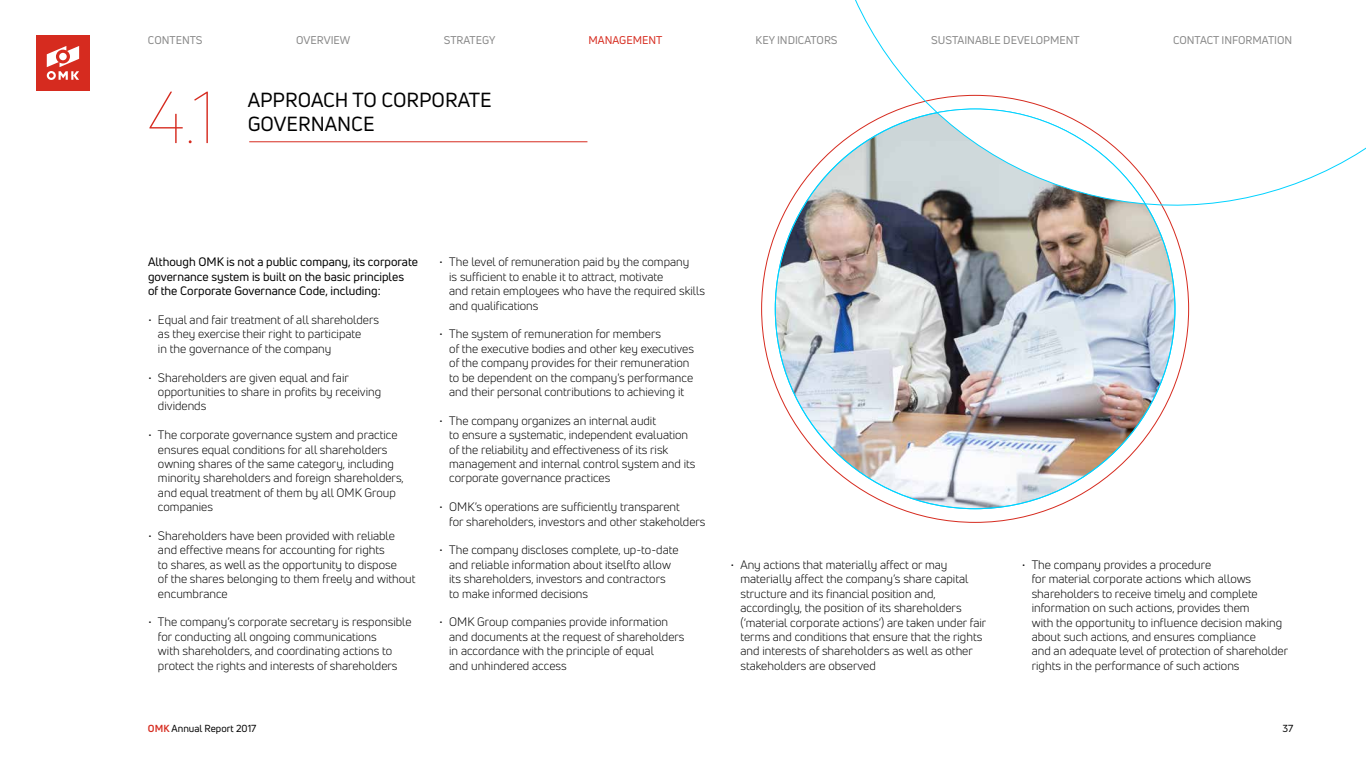
<style>
.page{position:relative;width:1366px;height:768px;background:#fff}
.page>*{position:absolute;margin:0;border:0;box-sizing:border-box;transform-origin:0 0}
.t1{font:100 72px "Uni Neue";color:#d62b1f}
.t2{font:20px/24px "Uni Neue";color:#000}
.t3{font:12px/14.4px "Uni Neue";color:#000}
.t4{font:12px/14.4px "Uni Neue";color:#000}
.t5{font:11px "Uni Neue";color:#878787}
.t6{font:11px "Uni Neue";color:#d62b1f}
.t7{font:10px "Uni Neue";color:#000}
.s1{font-weight:700;color:#d62b1f}
</style>
<div class="page">
<div style="left:36px;top:35px;width:54px;height:56px;background:#d62b1f"></div>
<svg style="left:47px;top:46px;width:32px;height:34px"></svg>
<img style="left:775px;top:203px;width:400px;height:306px">
<hr style="left:249px;top:141px;width:338px;height:1px;background:#d62b1f">
<svg style="left:789px;top:0;width:577px;height:239px"></svg>
<p class="t5" style="left:148px;top:33px;width:56px">CONTENTS</p>
<p class="t5" style="left:296px;top:33px;width:56px">OVERVIEW</p>
<p class="t5" style="left:444px;top:33px;width:53px">STRATEGY</p>
<p class="t6" style="left:589px;top:33px;width:75px">MANAGEMENT</p>
<p class="t5" style="left:756px;top:33px;width:84px">KEY INDICATORS</p>
<p class="t5" style="left:931px;top:33px;width:150px">SUSTAINABLE DEVELOPMENT</p>
<p class="t5" style="left:1173px;top:33px;width:121px">CONTACT INFORMATION</p>
<h1 class="t1" style="left:147px;top:74px;width:69px">4.1</h1>
<h2 class="t2" style="left:248px;top:88px;width:245px">APPROACH TO CORPORATE<br>GOVERNANCE</h2>
<p class="t4" style="left:148px;top:255px;width:272px">Although OMK is not a public company, its corporate governance system is built on the basic principles<br>of the Corporate Governance Code, including:</p>
<p class="t3" style="left:158px;top:312px;width:223px;text-indent:-10px">• Equal and fair treatment of all shareholders as they exercise their right to participate<br>in the governance of the company</p>
<p class="t3" style="left:158px;top:370px;width:225px;text-indent:-10px">• Shareholders are given equal and fair opportunities to share in profits by receiving dividends</p>
<p class="t3" style="left:158px;top:428px;width:247px;text-indent:-10px">• The corporate governance system and practice ensures equal conditions for all shareholders owning shares of the same category, including minority shareholders and foreign shareholders, and equal treatment of them by all OMK Group companies</p>
<p class="t3" style="left:158px;top:528px;width:259px;text-indent:-10px">• Shareholders have been provided with reliable and effective means for accounting for rights<br>to shares, as well as the opportunity to dispose<br>of the shares belonging to them freely and without encumbrance</p>
<p class="t3" style="left:158px;top:615px;width:255px;text-indent:-10px">• The company’s corporate secretary is responsible for conducting all ongoing communications<br>with shareholders, and coordinating actions to protect the rights and interests of shareholders</p>
<p class="t3" style="left:449px;top:255px;width:257px;text-indent:-10px">• The level of remuneration paid by the company<br>is sufficient to enable it to attract, motivate<br>and retain employees who have the required skills and qualifications</p>
<p class="t3" style="left:449px;top:327px;width:246px;text-indent:-10px">• The system of remuneration for members<br>of the executive bodies and other key executives of the company provides for their remuneration to be dependent on the company's performance and their personal contributions to achieving it</p>
<p class="t3" style="left:449px;top:413px;width:248px;text-indent:-10px">• The company organizes an internal audit<br>to ensure a systematic, independent evaluation of the reliability and effectiveness of its risk management and internal control system and its corporate governance practices</p>
<p class="t3" style="left:449px;top:500px;width:258px;text-indent:-10px">• OMK’s operations are sufficiently transparent<br>for shareholders, investors and other stakeholders</p>
<p class="t3" style="left:449px;top:543px;width:231px;text-indent:-10px">• The company discloses complete, up-to-date and reliable information about itselfto allow its shareholders, investors and contractors to make informed decisions</p>
<p class="t3" style="left:449px;top:615px;width:237px;text-indent:-10px">• OMK Group companies provide information and documents at the request of shareholders in accordance with the principle of equal<br>and unhindered access</p>
<p class="t3" style="left:740px;top:558px;width:247px;text-indent:-10px">• Any actions that materially affect or may materially affect the company’s share capital structure and its financial position and, accordingly, the position of its shareholders (‘material corporate actions’) are taken under fair terms and conditions that ensure that the rights and interests of shareholders as well as other stakeholders are observed</p>
<p class="t3" style="left:1032px;top:558px;width:258px;text-indent:-10px">• The company provides a procedure<br>for material corporate actions which allows shareholders to receive timely and complete information on such actions, provides them<br>with the opportunity to influence decision making about such actions, and ensures compliance<br>and an adequate level of protection of shareholder rights in the performance of such actions</p>
<p class="t7" style="left:148px;top:722px;width:110px"><span class="s1">OMK</span> Annual Report 2017</p>
<p class="t7" style="left:1283px;top:722px;width:12px">37</p>
</div>
